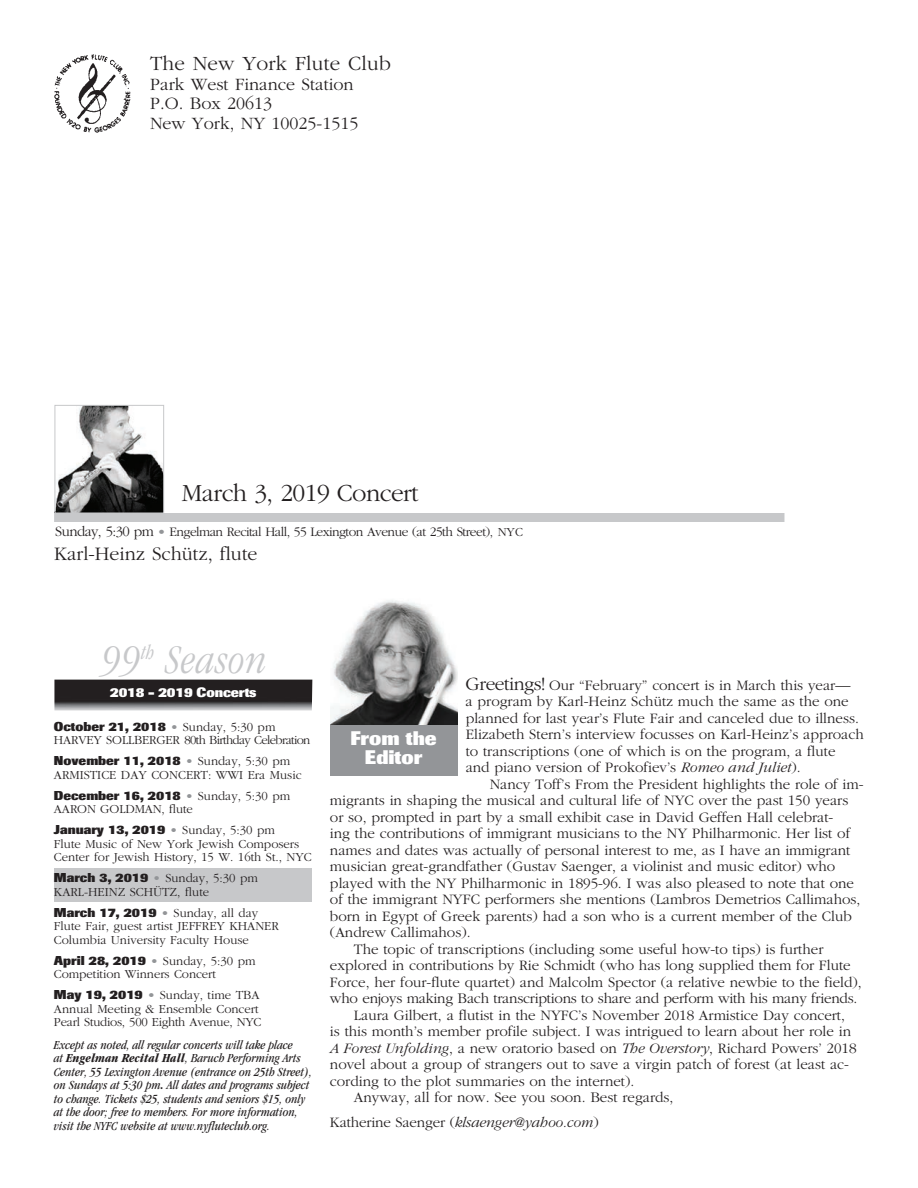
<style>
.page{position:relative;width:918px;height:1188px;background:#fff}
.page>*{position:absolute;margin:0;border:0;box-sizing:border-box;transform-origin:0 0}
.t1{font:italic 300 condensed 42px "Garamond";letter-spacing:.025em;color:#c7c8ca}
.t2{font:300 25.5px "Garamond";letter-spacing:-.02em;color:#231f20}
.t3{font:300 21px "Garamond";letter-spacing:.01em;color:#231f20}
.t4{font:300 19.8px "Garamond";color:#231f20}
.t5{font:800 19.5px/19.5px "Imago";color:#fff;text-align:center}
.t6{font:300 18px/19.5px "Garamond";color:#231f20}
.t7{font:300 15px/16.5px "Garamond";color:#231f20}
.t8{font:italic 300 15px "Garamond";letter-spacing:-.01em;color:#231f20}
.t9{font:300 13.5px "Garamond";letter-spacing:-.04em;color:#231f20}
.t10{font:800 13.5px "Imago";letter-spacing:-.01em;color:#fff}
.t11{font:300 12.75px/13.5px "Garamond";color:#231f20}
.t12{font:italic condensed 12.75px/13.5px "Garamond";color:#231f20}
.t13{font:800 12.75px "Imago";color:#231f20}
.t14{font:300 12.75px "Garamond";letter-spacing:-.05em;color:#231f20}
.s1{font-size:14.7px}
.s2{color:#939598}
.s3{font-size:12.75px}
.s4{font-family:"Garamond";font-weight:300;color:#939598}
.s5{font-family:"Garamond";font-weight:300}
.s6{font-family:"Imago";font-weight:800}
.s7{font-weight:700}
.s8{font-size:19.5px}
.s9{font-style:italic}
.s10{font-style:normal}
</style>
<div class="page">
<img style="left:54px;top:54px;width:76px;height:78px">
<div style="left:54px;top:868px;width:258px;height:34px;background:#c7c8ca"></div>
<img style="left:57px;top:407px;width:105px;height:104px">
<div style="left:55px;top:405px;width:109px;height:108px;border:1px solid #c7c8ca"></div>
<img style="left:54px;top:680px;width:258px;height:31px">
<div style="left:54px;top:513px;width:730px;height:9px;background:#c7c8ca"></div>
<div style="left:330px;top:722px;width:127px;height:54px;background:#939598"></div>
<img style="left:330px;top:600px;width:127px;height:125px">
<h3 class="t3" style="left:150px;top:53px;width:242px">The New York Flute Club</h3>
<p class="t6" style="left:150px;top:75px;width:210px">Park West Finance Station<br>P.O. Box 20613<br>New York, NY 10025-1515</p>
<h2 class="t2" style="left:182px;top:480px;width:238px">March 3, 2019 Concert</h2>
<p class="t9" style="left:55px;top:524px;width:469px"><span class="s1">Sunday, 5:30 pm</span> <span class="s2">•</span> Engelman Recital Hall, 55 Lexington Avenue (at 25th Street)<span class="s3">, NYC</span></p>
<h3 class="t4" style="left:54px;top:543px;width:205px">Karl-Heinz Schütz, flute</h3>
<h1 class="t1" style="left:102px;top:637px;width:167px">99<sup>th</sup> Season</h1>
<p class="t10" style="left:110px;top:684px;width:148px">2018 - 2019 Concerts</p>
<p class="t13" style="left:54px;top:719px;width:223px">October 21, 2018 <span class="s4">•</span> <span class="s5">Sunday, 5:30 pm</span></p>
<p class="t14" style="left:54px;top:734px;width:258px">HARVEY SOLLBERGER 80th Birthday Celebration</p>
<p class="t13" style="left:54px;top:753px;width:238px">November 11, 2018 <span class="s4">•</span> <span class="s5">Sunday, 5:30 pm</span></p>
<p class="t11" style="left:54px;top:768px;width:249px">ARMISTICE DAY CONCERT: WWI Era Music</p>
<p class="t13" style="left:54px;top:788px;width:238px">December 16, 2018 <span class="s4">•</span> <span class="s5">Sunday, 5:30 pm</span></p>
<p class="t11" style="left:54px;top:803px;width:140px">AARON GOLDMAN, flute</p>
<p class="t13" style="left:54px;top:822px;width:223px">January 13, 2019 <span class="s4">•</span> <span class="s5">Sunday, 5:30 pm</span></p>
<p class="t11" style="left:54px;top:837px;width:259px">Flute Music of New York Jewish Composers<br>Center for Jewish History, 15 W. 16th St., NYC</p>
<p class="t11" style="left:54px;top:872px;width:206px"><span class="s6">March 3, 2019</span> <span class="s2">•</span> Sunday, 5:30 pm<br>KARL-HEINZ SCHÜTZ, flute</p>
<p class="t11" style="left:54px;top:906px;width:226px"><span class="s6">March 17, 2019</span> <span class="s2">•</span> Sunday, all day<br>Flute Fair, guest artist JEFFREY KHANER<br>Columbia University Faculty House</p>
<p class="t11" style="left:54px;top:954px;width:203px"><span class="s6">April 28, 2019</span> <span class="s2">•</span> Sunday, 5:30 pm<br>Competition Winners Concert</p>
<p class="t11" style="left:54px;top:989px;width:209px"><span class="s6">May 19, 2019</span> <span class="s2">•</span> Sunday, time TBA<br>Annual Meeting &amp; Ensemble Concert<br>Pearl Studios, 500 Eighth Avenue, NYC</p>
<p class="t12" style="left:54px;top:1038px;width:259px">Except as noted, all regular concerts will take place<br>at <span class="s7">Engelman Recital Hall</span>, Baruch Performing Arts Center, 55 Lexington Avenue (entrance on 25th Street), on Sundays at 5:30 pm<span class="s7">.</span> All dates and programs subject to change. Tickets $25, students and seniors $15, only at the door; free to members. For more information, visit the NYFC website at www.nyfluteclub.org.</p>
<p class="t7" style="left:466px;top:677px;width:400px"><span class="s8">Greetings!</span> Our “February” concert is in March this year—<br>a program by Karl-Heinz Schütz much the same as the one planned for last year’s Flute Fair and canceled due to illness.<br>Elizabeth Stern’s interview focusses on Karl-Heinz’s approach to transcriptions (one of which is on the program, a flute<br>and piano version of Prokofiev’s <span class="s9">Romeo and Juliet</span>).</p>
<p class="t7" style="left:490px;top:776px;width:375px">Nancy Toff’s From the President highlights the role of im-</p>
<p class="t7" style="left:330px;top:793px;width:520px">migrants in shaping the musical and cultural life of NYC over the past 150 years</p>
<p class="t7" style="left:330px;top:809px;width:505px">or so, prompted in part by a small exhibit case in David Geffen Hall celebrat-</p>
<p class="t7" style="left:330px;top:826px;width:522px">ing the contributions of immigrant musicians to the NY Philharmonic. Her list of</p>
<p class="t7" style="left:330px;top:842px;width:522px">names and dates was actually of personal interest to me, as I have an immigrant</p>
<p class="t7" style="left:330px;top:859px;width:507px">musician great-grandfather (Gustav Saenger, a violinist and music editor) who</p>
<p class="t7" style="left:330px;top:875px;width:526px">played with the NY Philharmonic in 1895-96. I was also pleased to note that one</p>
<p class="t7" style="left:330px;top:892px;width:532px">of the immigrant NYFC performers she mentions (Lambros Demetrios Callimahos,</p>
<p class="t7" style="left:330px;top:908px;width:523px">born in Egypt of Greek parents) had a son who is a current member of the Club</p>
<p class="t7" style="left:330px;top:925px;width:142px">(Andrew Callimahos).</p>
<p class="t7" style="left:354px;top:941px;width:471px">The topic of transcriptions (including some useful how-to tips) is further</p>
<p class="t7" style="left:330px;top:958px;width:522px">explored in contributions by Rie Schmidt (who has long supplied them for Flute</p>
<p class="t7" style="left:330px;top:974px;width:533px">Force, her four-flute quartet) and Malcolm Spector (a relative newbie to the field),</p>
<p class="t7" style="left:330px;top:991px;width:529px">who enjoys making Bach transcriptions to share and perform with his many friends.</p>
<p class="t7" style="left:354px;top:1007px;width:493px">Laura Gilbert, a flutist in the NYFC’s November 2018 Armistice Day concert,</p>
<p class="t7" style="left:330px;top:1024px;width:523px">is this month’s member profile subject. I was intrigued to learn about her role in</p>
<p class="t7" style="left:330px;top:1040px;width:528px"><span class="s9">A Forest Unfolding</span>, a new oratorio based on <span class="s9">The Overstory</span>, Richard Powers’ 2018</p>
<p class="t7" style="left:330px;top:1057px;width:520px">novel about a group of strangers out to save a virgin patch of forest (at least ac-</p>
<p class="t7" style="left:330px;top:1073px;width:306px">cording to the plot summaries on the internet).</p>
<p class="t7" style="left:354px;top:1090px;width:321px">Anyway, all for now. See you soon. Best regards,</p>
<p class="t8" style="left:330px;top:1115px;width:270px"><span class="s10">Katherine Saenger (</span>klsaenger@yahoo.com<span class="s10">)</span></p>
<h3 class="t5" style="left:350px;top:728px;width:88px">From the<br>Editor</h3>
</div>
